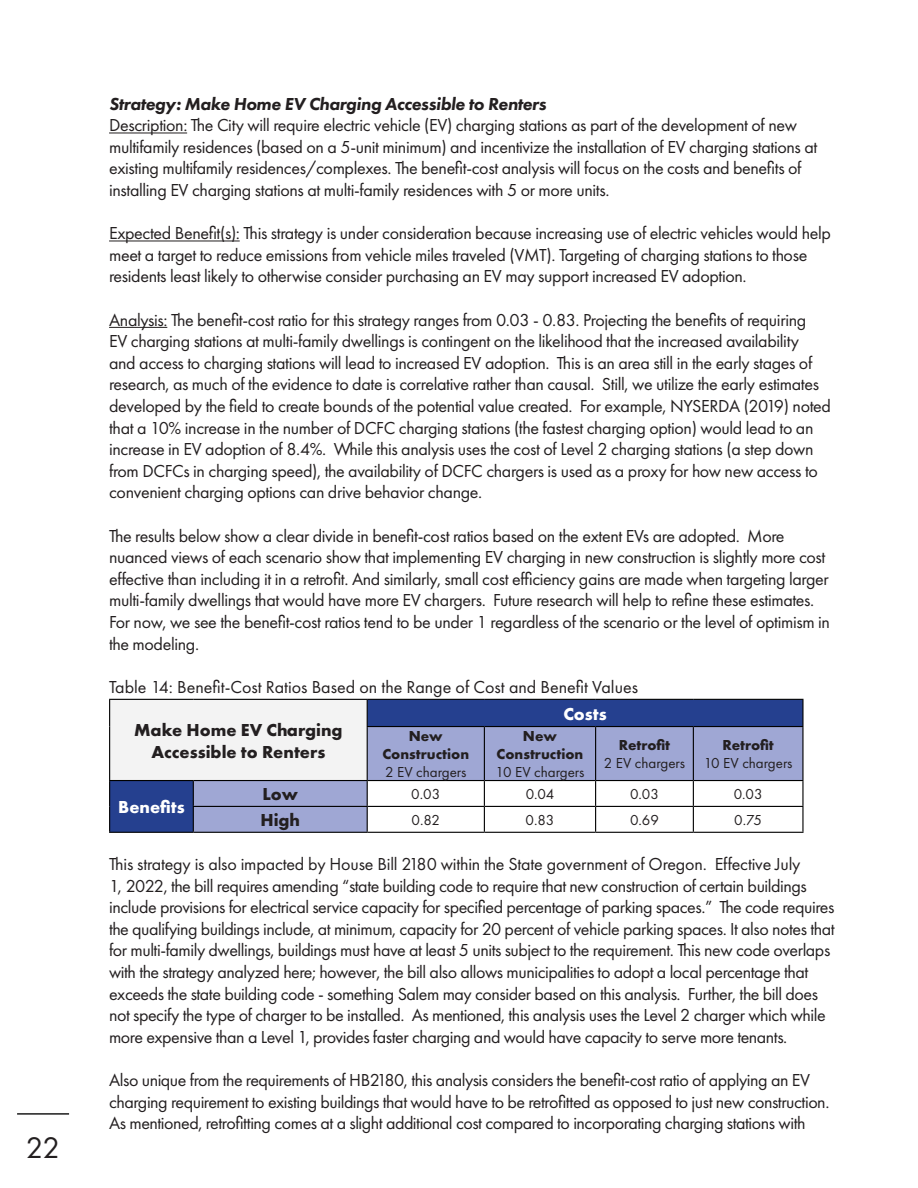
<style>
.page{position:relative;width:918px;height:1188px;background:#fff}
.page>*{position:absolute;margin:0;border:0;box-sizing:border-box;transform-origin:0 0}
.t1{font:30.9px "Futura PT";color:#231f20}
.t2{font:18px/21.6px "Futura PT";letter-spacing:-.02em;color:#231f20}
.t3{font:18px "Futura PT";color:#231f20}
.t4{font:italic 800 18px "Futura PT";letter-spacing:-.02em;color:#231f20}
.t5{font:700 18px/21.6px "Futura PT";color:#231f20;text-align:center}
.t6{font:700 18px "Futura PT";color:#fff}
.t7{font:15px "Futura PT";color:#231f20}
.t8{font:700 15px/18px "Futura PT";color:#231f20;text-align:center}
</style>
<div class="page">
<hr style="left:109px;top:133px;width:78px;height:1px;background:#231f20">
<hr style="left:109px;top:241px;width:131px;height:1px;background:#231f20">
<hr style="left:109px;top:327px;width:58px;height:1px;background:#231f20">
<svg style="left:110px;top:700px;width:692px;height:132px;fill:#25408f"></svg>
<svg style="left:193px;top:727px;width:609px;height:105px;fill:#9fa7d4"></svg>
<hr style="left:109px;top:699px;width:84px;height:1px;background:#000">
<svg style="left:109px;top:700px;width:1px;height:27px"></svg>
<hr style="left:193px;top:699px;width:174px;height:1px;background:#000">
<svg style="left:367px;top:700px;width:1px;height:26px"></svg>
<hr style="left:802px;top:700px;width:2px;height:26px;background:#000">
<hr style="left:109px;top:727px;width:1px;height:53px;background:#000">
<hr style="left:484px;top:726px;width:112px;height:1px;background:#000">
<hr style="left:596px;top:726px;width:97px;height:1px;background:#000">
<hr style="left:693px;top:726px;width:111px;height:1px;background:#000">
<hr style="left:367px;top:699px;width:117px;height:1px;background:#000">
<hr style="left:484px;top:699px;width:112px;height:1px;background:#000">
<hr style="left:596px;top:699px;width:97px;height:1px;background:#000">
<hr style="left:693px;top:699px;width:111px;height:1px;background:#000">
<hr style="left:367px;top:726px;width:117px;height:1px;background:#000">
<hr style="left:367px;top:727px;width:1px;height:53px;background:#000">
<hr style="left:484px;top:727px;width:1px;height:53px;background:#000">
<hr style="left:595px;top:727px;width:1px;height:53px;background:#000">
<hr style="left:693px;top:727px;width:1px;height:53px;background:#000">
<hr style="left:802px;top:727px;width:2px;height:53px;background:#000">
<svg style="left:109px;top:781px;width:1px;height:51px"></svg>
<hr style="left:109px;top:780px;width:84px;height:1px;background:#000">
<hr style="left:193px;top:780px;width:174px;height:1px;background:#000">
<hr style="left:367px;top:780px;width:117px;height:1px;background:#000">
<hr style="left:484px;top:780px;width:112px;height:1px;background:#000">
<hr style="left:596px;top:780px;width:97px;height:1px;background:#000">
<hr style="left:693px;top:780px;width:111px;height:1px;background:#000">
<hr style="left:193px;top:806px;width:174px;height:1px;background:#000">
<hr style="left:367px;top:806px;width:117px;height:1px;background:#000">
<hr style="left:484px;top:806px;width:112px;height:1px;background:#000">
<hr style="left:596px;top:806px;width:97px;height:1px;background:#000">
<hr style="left:693px;top:806px;width:111px;height:1px;background:#000">
<hr style="left:109px;top:832px;width:84px;height:1px;background:#000">
<hr style="left:193px;top:832px;width:174px;height:1px;background:#000">
<hr style="left:367px;top:832px;width:117px;height:1px;background:#000">
<hr style="left:484px;top:832px;width:112px;height:1px;background:#000">
<hr style="left:596px;top:832px;width:97px;height:1px;background:#000">
<hr style="left:693px;top:832px;width:111px;height:1px;background:#000">
<hr style="left:802px;top:781px;width:2px;height:25px;background:#000">
<svg style="left:193px;top:781px;width:1px;height:51px"></svg>
<svg style="left:367px;top:781px;width:1px;height:51px"></svg>
<svg style="left:484px;top:781px;width:1px;height:51px"></svg>
<svg style="left:595px;top:781px;width:1px;height:51px"></svg>
<svg style="left:693px;top:781px;width:1px;height:51px"></svg>
<hr style="left:802px;top:807px;width:2px;height:25px;background:#000">
<hr style="left:17px;top:1113px;width:52px;height:2px;background:#1c1c1c">
<h1 class="t1" style="left:26px;top:1130px;width:36px">22</h1>
<p class="t4" style="left:109px;top:92px;width:439px">Strategy: Make Home EV Charging Accessible to Renters</p>
<p class="t2" style="left:109px;top:114px;width:710px">Description: The City will require electric vehicle (EV) charging stations as part of the development of new multifamily residences (based on a 5-unit minimum) and incentivize the installation of EV charging stations at existing multifamily residences/complexes. The benefit-cost analysis will focus on the costs and benefits of installing EV charging stations at multi-family residences with 5 or more units.</p>
<p class="t2" style="left:109px;top:222px;width:723px">Expected Benefit(s): This strategy is under consideration because increasing use of electric vehicles would help meet a target to reduce emissions from vehicle miles traveled (VMT). Targeting of charging stations to those residents least likely to otherwise consider purchasing an EV may support increased EV adoption.</p>
<p class="t2" style="left:109px;top:309px;width:723px">Analysis: The benefit-cost ratio for this strategy ranges from 0.03 - 0.83. Projecting the benefits of requiring<br>EV charging stations at multi-family dwellings is contingent on the likelihood that the increased availability<br>and access to charging stations will lead to increased EV adoption. This is an area still in the early stages of research, as much of the evidence to date is correlative rather than causal. Still, we utilize the early estimates developed by the field to create bounds of the potential value created. For example, NYSERDA (2019) noted that a 10% increase in the number of DCFC charging stations (the fastest charging option) would lead to an increase in EV adoption of 8.4%. While this analysis uses the cost of Level 2 charging stations (a step down from DCFCs in charging speed), the availability of DCFC chargers is used as a proxy for how new access to convenient charging options can drive behavior change.</p>
<p class="t2" style="left:109px;top:525px;width:723px">The results below show a clear divide in benefit-cost ratios based on the extent EVs are adopted. More nuanced views of each scenario show that implementing EV charging in new construction is slightly more cost effective than including it in a retrofit. And similarly, small cost efficiency gains are made when targeting larger multi-family dwellings that would have more EV chargers. Future research will help to refine these estimates.<br>For now, we see the benefit-cost ratios tend to be under 1 regardless of the scenario or the level of optimism in the modeling.</p>
<p class="t3" style="left:109px;top:676px;width:531px">Table 14: Benefit-Cost Ratios Based on the Range of Cost and Benefit Values</p>
<p class="t5" style="left:134px;top:719px;width:210px">Make Home EV Charging<br>Accessible to Renters</p>
<p class="t6" style="left:563px;top:702px;width:45px">Costs</p>
<p class="t8" style="left:382px;top:727px;width:88px">New<br>Construction</p>
<p class="t7" style="left:385px;top:763px;width:83px">2 EV chargers</p>
<p class="t8" style="left:497px;top:727px;width:88px">New<br>Construction</p>
<p class="t7" style="left:496px;top:763px;width:90px">10 EV chargers</p>
<p class="t8" style="left:619px;top:736px;width:53px">Retrofit</p>
<p class="t7" style="left:604px;top:754px;width:83px">2 EV chargers</p>
<p class="t8" style="left:722px;top:736px;width:53px">Retrofit</p>
<p class="t7" style="left:704px;top:754px;width:90px">10 EV chargers</p>
<p class="t5" style="left:262px;top:783px;width:37px">Low</p>
<p class="t7" style="left:411px;top:785px;width:30px">0.03</p>
<p class="t7" style="left:526px;top:785px;width:30px">0.04</p>
<p class="t7" style="left:630px;top:785px;width:30px">0.03</p>
<p class="t7" style="left:734px;top:785px;width:30px">0.03</p>
<p class="t5" style="left:260px;top:809px;width:41px">High</p>
<p class="t7" style="left:412px;top:811px;width:30px">0.82</p>
<p class="t7" style="left:526px;top:811px;width:30px">0.83</p>
<p class="t7" style="left:630px;top:811px;width:30px">0.69</p>
<p class="t7" style="left:734px;top:811px;width:29px">0.75</p>
<p class="t2" style="left:109px;top:853px;width:727px">This strategy is also impacted by House Bill 2180 within the State government of Oregon. Effective July<br>1, 2022, the bill requires amending “state building code to require that new construction of certain buildings include provisions for electrical service capacity for specified percentage of parking spaces.” The code requires the qualifying buildings include, at minimum, capacity for 20 percent of vehicle parking spaces. It also notes that for multi-family dwellings, buildings must have at least 5 units subject to the requirement. This new code overlaps with the strategy analyzed here; however, the bill also allows municipalities to adopt a local percentage that exceeds the state building code - something Salem may consider based on this analysis. Further, the bill does not specify the type of charger to be installed. As mentioned, this analysis uses the Level 2 charger which while more expensive than a Level 1, provides faster charging and would have capacity to serve more tenants.</p>
<p class="t2" style="left:109px;top:1069px;width:722px">Also unique from the requirements of HB2180, this analysis considers the benefit-cost ratio of applying an EV charging requirement to existing buildings that would have to be retrofitted as opposed to just new construction.<br>As mentioned, retrofitting comes at a slight additional cost compared to incorporating charging stations with</p>
<p class="t6" style="left:118px;top:796px;width:68px">Benefits</p>
</div>
